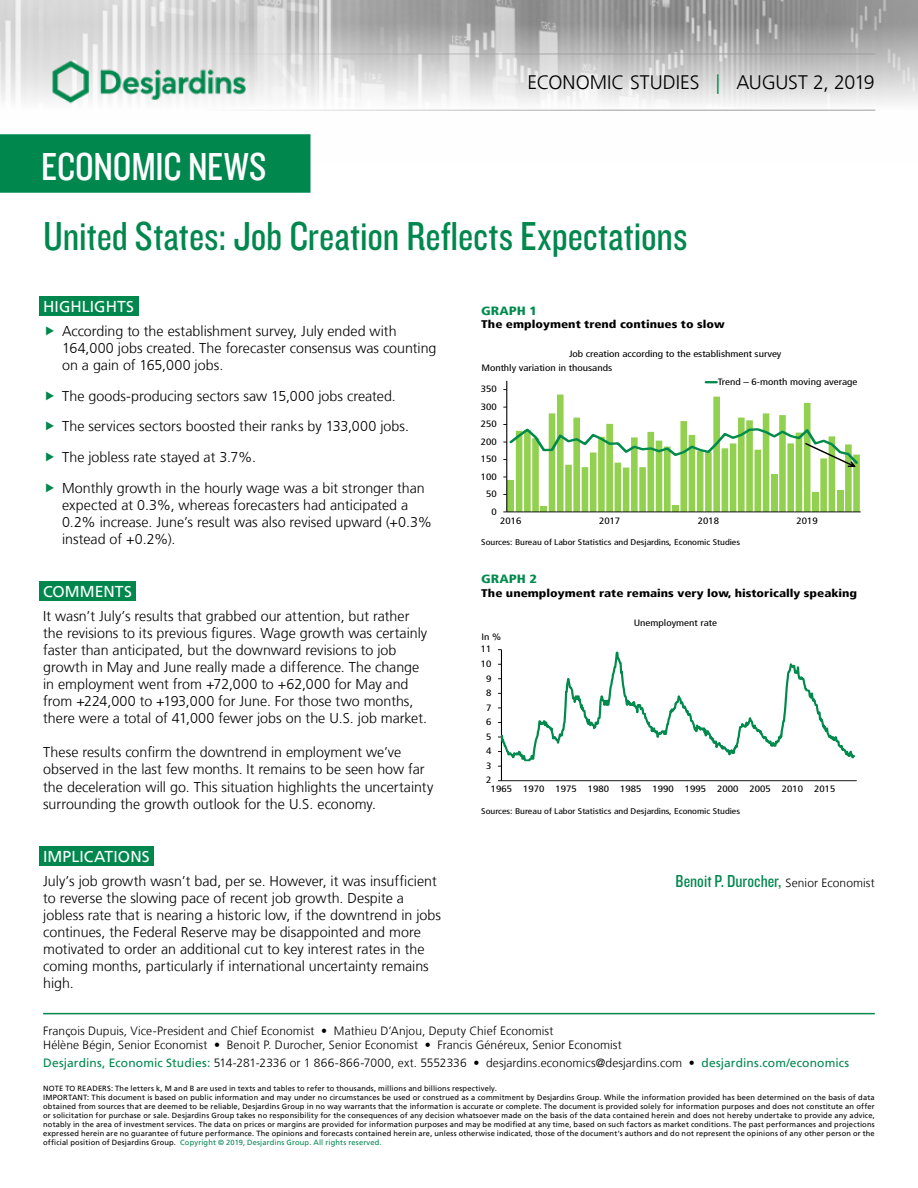
<style>
.page{position:relative;width:918px;height:1188px;background:#fff}
.page>*{position:absolute;margin:0;border:0;box-sizing:border-box;transform-origin:0 0}
.t1{font:42px "Knockout 29 Junior Ltweight";color:#00874e}
.t2{font:40.5px "Knockout 29 Junior Ltweight";letter-spacing:-.005em;color:#fff}
.t3{font:300 19.5px "Frutiger LT";color:#000}
.t4{font:18px "Knockout 29 Junior Ltweight";color:#00874e}
.t5{font:15.75px "Frutiger LT";letter-spacing:.005em;color:#fff}
.t6{font:300 14.25px/17.1px "Frutiger LT";color:#000}
.t7{font:300 12px/14.4px "Frutiger LT";letter-spacing:.005em;color:#000}
.t8{font:900 condensed 12px "Frutiger LT";color:#008b4d;scale:1.2 1}
.t9{font:900 condensed 11.1px "Frutiger LT";color:#000;scale:1.2 1}
.t10{font:condensed 9.3px "Frutiger LT";color:#000;scale:1.2 1}
.t11{font:condensed 9.15px/14px "Frutiger LT";color:#000;scale:1.2 1}
.t12{font:condensed 8.25px "Frutiger LT";color:#000;scale:1.2 1}
.t13{font:7.5px/9px "Frutiger LT";letter-spacing:.02em;color:#000}
.s1{color:#00874e}
.s2{font-family:"Frutiger LT";font-weight:300;font-size:12px;color:#000}
.s3{font-weight:400;color:#00874e}
</style>
<div class="page">
<img style="left:0;top:0;width:918px;height:164px">
<hr style="left:43px;top:54px;width:832px;height:1px;background:#9d9d9c">
<hr style="left:43px;top:110px;width:832px;height:1px;background:#9d9d9c">
<div style="left:0;top:135px;width:310px;height:57px;background:#00874e"></div>
<div style="left:0;top:134px;width:310px;height:59px;border:2px solid #00874e"></div>
<hr style="left:43px;top:1013px;width:832px;height:1px;background:#00874e">
<img style="left:39px;top:46px;width:221px;height:68px">
<div style="left:39px;top:296px;width:99px;height:20px;background:#00874e"></div>
<div style="left:39px;top:581px;width:97px;height:20px;background:#00874e"></div>
<div style="left:39px;top:846px;width:115px;height:20px;background:#00874e"></div>
<hr style="left:506px;top:381px;width:1px;height:131px;background:#000">
<svg style="left:706px;top:381px;width:11px;height:2px"></svg>
<svg style="left:503px;top:389px;width:358px;height:124px"></svg>
<hr style="left:501px;top:650px;width:1px;height:131px;background:#000">
<hr style="left:501px;top:780px;width:356px;height:1px;background:#000">
<svg style="left:498px;top:649px;width:357px;height:118px"></svg>
<h2 class="t2" style="left:41px;top:140px;width:227px">ECONOMIC NEWS</h2>
<h3 class="t3" style="left:527px;top:72px;width:349px">ECONOMIC STUDIES <span class="s1">|</span> AUGUST 2, 2019</h3>
<h1 class="t1" style="left:43px;top:209px;width:646px">United States: Job Creation Reflects Expectations</h1>
<p class="t5" style="left:43px;top:297px;width:92px">HIGHLIGHTS</p>
<p class="t6" style="left:62px;top:323px;width:376px">According to the establishment survey, July ended with<br>164,000 jobs created. The forecaster consensus was counting on a gain of 165,000 jobs.</p>
<p class="t6" style="left:62px;top:381px;width:364px;line-height:30.6px">The goods-producing sectors saw 15,000 jobs created.<br>The services sectors boosted their ranks by 133,000 jobs.<br>The jobless rate stayed at 3.7%.<br>Monthly growth in the hourly wage was a bit stronger than</p>
<p class="t6" style="left:62px;top:496px;width:371px">expected at 0.3%, whereas forecasters had anticipated a<br>0.2% increase. June’s result was also revised upward (+0.3% instead of +0.2%).</p>
<p class="t5" style="left:43px;top:582px;width:90px">COMMENTS</p>
<p class="t6" style="left:43px;top:607px;width:386px">It wasn’t July’s results that grabbed our attention, but rather the revisions to its previous figures. Wage growth was certainly faster than anticipated, but the downward revisions to job growth in May and June really made a difference. The change in employment went from +72,000 to +62,000 for May and from +224,000 to +193,000 for June. For those two months, there were a total of 41,000 fewer jobs on the U.S. job market.</p>
<p class="t6" style="left:43px;top:744px;width:392px">These results confirm the downtrend in employment we’ve observed in the last few months. It remains to be seen how far the deceleration will go. This situation highlights the uncertainty surrounding the growth outlook for the U.S. economy.</p>
<p class="t5" style="left:43px;top:847px;width:108px">IMPLICATIONS</p>
<p class="t6" style="left:43px;top:872px;width:399px">July’s job growth wasn’t bad, per se. However, it was insufficient to reverse the slowing pace of recent job growth. Despite a jobless rate that is nearing a historic low, if the downtrend in jobs continues, the Federal Reserve may be disappointed and more motivated to order an additional cut to key interest rates in the coming months, particularly if international uncertainty remains high.</p>
<p class="t8" style="left:481px;top:303px;width:48px">GRAPH 1</p>
<p class="t9" style="left:481px;top:317px;width:204px">The employment trend continues to slow</p>
<p class="t11" style="left:481px;top:347px;width:252px;text-indent:88px">Job creation according to the establishment survey<br>Monthly variation in thousands</p>
<p class="t11" style="left:481px;top:382px;width:15px">350</p>
<p class="t11" style="left:481px;top:400px;width:15px">300</p>
<p class="t10" style="left:481px;top:419px;width:15px">250</p>
<p class="t11" style="left:481px;top:435px;width:15px">200</p>
<p class="t11" style="left:481px;top:452px;width:15px">150</p>
<p class="t11" style="left:481px;top:470px;width:15px">100</p>
<p class="t11" style="left:486px;top:487px;width:10px">50</p>
<p class="t10" style="left:491px;top:506px;width:6px">0</p>
<p class="t11" style="left:718px;top:375px;width:118px">Trend – 6-month moving average</p>
<p class="t11" style="left:500px;top:513px;width:19px">2016</p>
<p class="t11" style="left:599px;top:513px;width:19px">2017</p>
<p class="t11" style="left:698px;top:513px;width:19px">2018</p>
<p class="t11" style="left:797px;top:513px;width:19px">2019</p>
<p class="t12" style="left:481px;top:537px;width:217px">Sources: Bureau of Labor Statistics and Desjardins, Economic Studies</p>
<p class="t8" style="left:481px;top:572px;width:48px">GRAPH 2</p>
<p class="t9" style="left:481px;top:586px;width:315px">The unemployment rate remains very low, historically speaking</p>
<p class="t11" style="left:481px;top:630px;width:18px">In %</p>
<p class="t10" style="left:481px;top:644px;width:10px">11</p>
<p class="t10" style="left:481px;top:658px;width:10px">10</p>
<p class="t10" style="left:486px;top:673px;width:6px">9</p>
<p class="t10" style="left:486px;top:687px;width:6px">8</p>
<p class="t10" style="left:486px;top:702px;width:6px">7</p>
<p class="t10" style="left:486px;top:717px;width:6px">6</p>
<p class="t10" style="left:486px;top:731px;width:6px">5</p>
<p class="t10" style="left:486px;top:746px;width:6px">4</p>
<p class="t10" style="left:486px;top:760px;width:6px">3</p>
<p class="t10" style="left:486px;top:775px;width:6px">2</p>
<p class="t11" style="left:634px;top:616px;width:71px">Unemployment rate</p>
<p class="t11" style="left:491px;top:782px;width:289px">1965 1970 1975 1980 1985 1990 1995 2000 2005 2010 2015</p>
<p class="t12" style="left:481px;top:806px;width:217px">Sources: Bureau of Labor Statistics and Desjardins, Economic Studies</p>
<p class="t4" style="left:676px;top:870px;width:201px">Benoit P. Durocher, <span class="s2">Senior Economist</span></p>
<p class="t7" style="left:43px;top:1023px;width:580px">François Dupuis, Vice-President and Chief Economist • Mathieu D’Anjou, Deputy Chief Economist<br>Hélène Bégin, Senior Economist • Benoit P. Durocher, Senior Economist • Francis Généreux, Senior Economist</p>
<p class="t7" style="left:43px;top:1056px;width:808px"><span class="s3">Desjardins, Economic Studies:</span> 514‑281‑2336 or 1 866‑866‑7000, ext. 5552336 • desjardins.economics@desjardins.com • <span class="s3">desjardins.com/economics</span></p>
<p class="t13" style="left:43px;top:1084px;width:833px">NOTE TO READERS: The letters k, M and B are used in texts and tables to refer to thousands, millions and billions respectively.<br>IMPORTANT: This document is based on public information and may under no circumstances be used or construed as a commitment by Desjardins Group. While the information provided has been determined on the basis of data obtained from sources that are deemed to be reliable, Desjardins Group in no way warrants that the information is accurate or complete. The document is provided solely for information purposes and does not constitute an offer or solicitation for purchase or sale. Desjardins Group takes no responsibility for the consequences of any decision whatsoever made on the basis of the data contained herein and does not hereby undertake to provide any advice, notably in the area of investment services. The data on prices or margins are provided for information purposes and may be modified at any time, based on such factors as market conditions. The past performances and projections expressed herein are no guarantee of future performance. The opinions and forecasts contained herein are, unless otherwise indicated, those of the document’s authors and do not represent the opinions of any other person or the official position of Desjardins Group. <span class="s1">Copyright © 2019, Desjardins Group. All rights reserved.</span></p>
</div>
